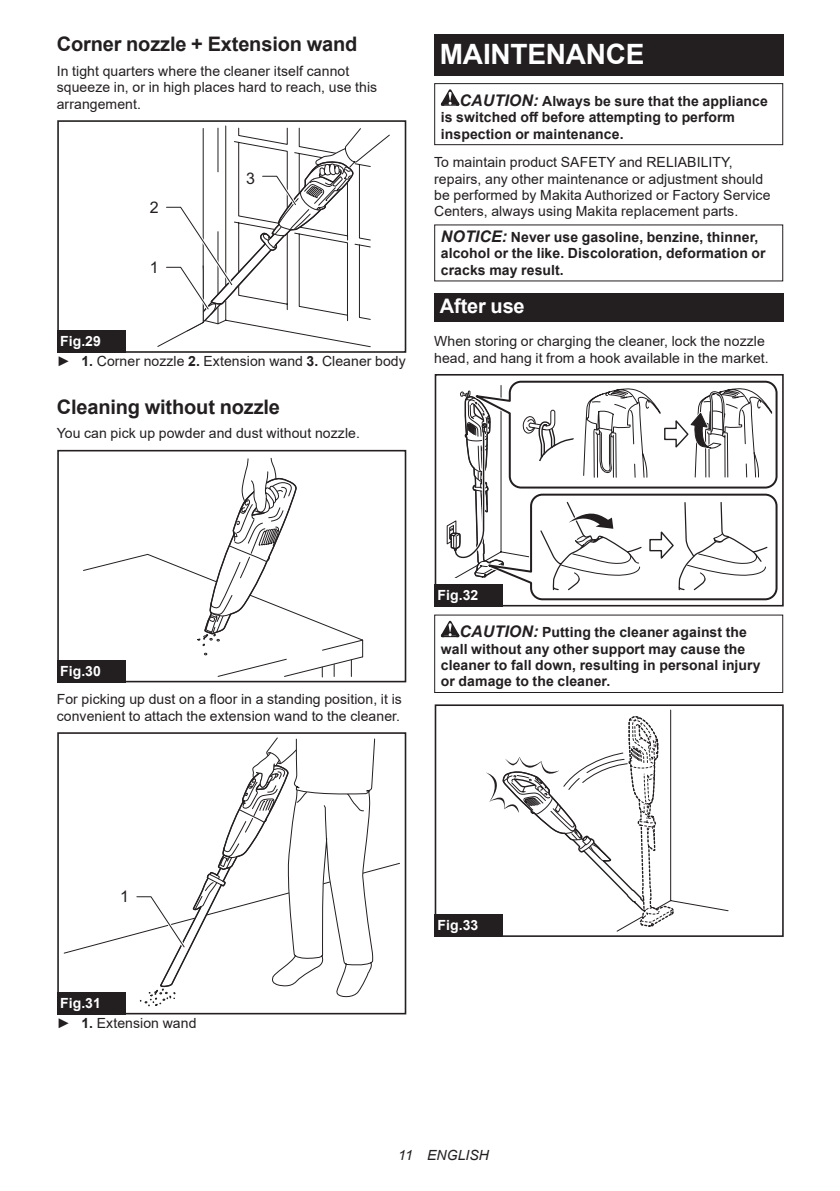
<style>
.page{position:relative;width:840px;height:1191px;background:#fff}
.page>*{position:absolute;margin:0;border:0;box-sizing:border-box;transform-origin:0 0}
.t1{font:700 28px "Arial";letter-spacing:-.01em;color:#fff}
.t2{font:700 20px "Arial";letter-spacing:-.01em;color:#231f20}
.t3{font:700 20px "Arial";letter-spacing:-.01em;color:#fff}
.t4{font:16px "Arial";color:#231f20}
.t5{font:14px/16.4px "Arial";letter-spacing:.005em;color:#231f20}
.t6{font:700 14px/16.4px "Arial";letter-spacing:.005em;color:#231f20}
.t7{font:700 14px "Arial";letter-spacing:.005em;color:#fff}
.t8{font:italic 14px "Arial";letter-spacing:.005em;color:#231f20}
.s1{font-weight:700;color:#fff}
.s2{font-weight:700}
.s3{font-style:italic;font-size:16px}
</style>
<div class="page">
<svg style="left:157px;top:125px;width:214px;height:222px"></svg>
<div style="left:57px;top:120px;width:349px;height:233px;border:2px solid #231f20"></div>
<svg style="left:163px;top:160px;width:190px;height:170px"></svg>
<div style="left:57px;top:330px;width:68px;height:23px;background:#231f20"></div>
<svg style="left:83px;top:457px;width:281px;height:221px"></svg>
<div style="left:57px;top:654px;width:74px;height:28px;background:#fff"></div>
<div style="left:57px;top:450px;width:349px;height:232px;border:2px solid #231f20"></div>
<div style="left:57px;top:659px;width:68px;height:23px;background:#231f20"></div>
<div style="left:57px;top:732px;width:349px;height:282px;border:2px solid #231f20"></div>
<svg style="left:63px;top:737px;width:337px;height:269px"></svg>
<div style="left:57px;top:991px;width:68px;height:23px;background:#231f20"></div>
<div style="left:434px;top:34px;width:348px;height:41px;background:#231f20"></div>
<svg style="left:440px;top:89px;width:19px;height:17px"></svg>
<div style="left:434px;top:83px;width:348px;height:62px;border:1px solid #231f20"></div>
<div style="left:434px;top:293px;width:348px;height:28px;background:#231f20"></div>
<svg style="left:446px;top:380px;width:332px;height:221px"></svg>
<div style="left:434px;top:578px;width:74px;height:28px;background:#fff"></div>
<div style="left:434px;top:374px;width:349px;height:232px;border:2px solid #231f20"></div>
<div style="left:434px;top:584px;width:68px;height:22px;background:#231f20"></div>
<svg style="left:440px;top:621px;width:19px;height:16px"></svg>
<div style="left:434px;top:614px;width:348px;height:79px;border:1px solid #231f20"></div>
<svg style="left:486px;top:709px;width:242px;height:223px"></svg>
<div style="left:434px;top:908px;width:74px;height:29px;background:#fff"></div>
<div style="left:434px;top:704px;width:349px;height:233px;border:2px solid #231f20"></div>
<div style="left:434px;top:914px;width:68px;height:23px;background:#231f20"></div>
<h2 class="t2" style="left:57px;top:30px;width:302px">Corner nozzle + Extension wand</h2>
<p class="t5" style="left:57px;top:63px;width:322px">In tight quarters where the cleaner itself cannot squeeze in, or in high places hard to reach, use this arrangement.</p>
<p class="t4" style="left:150px;top:196px;width:10px">2</p>
<p class="t4" style="left:150px;top:256px;width:10px">1</p>
<p class="t4" style="left:246px;top:167px;width:10px">3</p>
<p class="t5" style="left:57px;top:331px;width:350px;line-height:20.2px"><span class="s1">Fig.29<br></span>► <span class="s2">1.</span> Corner nozzle <span class="s2">2.</span> Extension wand <span class="s2">3.</span> Cleaner body</p>
<h2 class="t2" style="left:57px;top:392px;width:225px">Cleaning without nozzle</h2>
<p class="t5" style="left:57px;top:425px;width:304px">You can pick up powder and dust without nozzle.</p>
<h1 class="t1" style="left:439px;top:34px;width:206px">MAINTENANCE</h1>
<p class="t6" style="left:440px;top:93px;width:328px;text-indent:19px"><span class="s3">CAUTION:</span> Always be sure that the appliance is switched off before attempting to perform inspection or maintenance.</p>
<p class="t5" style="left:434px;top:154px;width:337px">To maintain product SAFETY and RELIABILITY, repairs, any other maintenance or adjustment should be performed by Makita Authorized or Factory Service Centers, always using Makita replacement parts.</p>
<p class="t6" style="left:440px;top:229px;width:326px"><span class="s3">NOTICE:</span> Never use gasoline, benzine, thinner, alcohol or the like. Discoloration, deformation or cracks may result.</p>
<h2 class="t3" style="left:439px;top:292px;width:86px">After use</h2>
<p class="t5" style="left:434px;top:333px;width:336px">When storing or charging the cleaner, lock the nozzle head, and hang it from a hook available in the market.</p>
<p class="t7" style="left:60px;top:661px;width:42px">Fig.30</p>
<p class="t5" style="left:57px;top:691px;width:346px">For picking up dust on a floor in a standing position, it is convenient to attach the extension wand to the cleaner.</p>
<p class="t7" style="left:437px;top:585px;width:42px">Fig.32</p>
<p class="t6" style="left:440px;top:624px;width:321px;text-indent:19px"><span class="s3">CAUTION:</span> Putting the cleaner against the wall without any other support may cause the cleaner to fall down, resulting in personal injury or damage to the cleaner.</p>
<p class="t4" style="left:120px;top:885px;width:10px">1</p>
<p class="t5" style="left:57px;top:992px;width:141px;line-height:20.2px"><span class="s1">Fig.31<br></span>► <span class="s2">1.</span> Extension wand</p>
<p class="t7" style="left:437px;top:915px;width:42px">Fig.33</p>
<p class="t8" style="left:398px;top:1146px;width:92px">11 ENGLISH</p>
</div>
